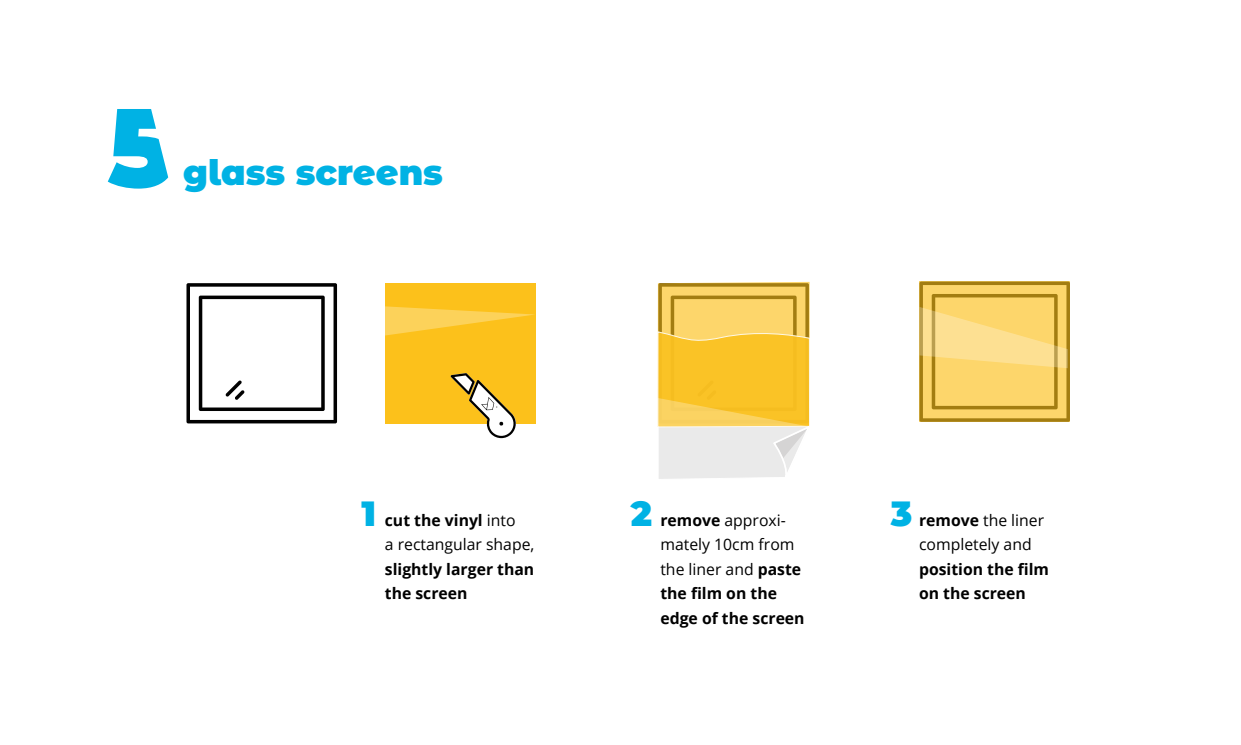
<style>
.page{position:relative;width:1241px;height:745px;background:#fff}
.page>*{position:absolute;margin:0;border:0;box-sizing:border-box;transform-origin:0 0}
.t1{font:900 35px "Montserrat Alternates";color:#00b2e4}
.t2{font:700 15.75px/24.5px "Open Sans";color:#000}
.t3{font:15.75px/24.5px "Open Sans";color:#000}
.s1{font-weight:700}
.s2{font-weight:400}
</style>
<div class="page">
<svg style="left:108px;top:109px;width:60px;height:79px"></svg>
<svg style="left:186px;top:283px;width:151px;height:140px"></svg>
<div style="left:385px;top:283px;width:150px;height:140px;background:#fcc11b"></div>
<svg style="left:450px;top:373px;width:75px;height:66px"></svg>
<svg style="left:385px;top:306px;width:150px;height:29px"></svg>
<svg style="left:919px;top:281px;width:150px;height:140px"></svg>
<svg style="left:657px;top:282px;width:153px;height:197px"></svg>
<h1 class="t1" style="left:183px;top:146px;width:261px">glass screens</h1>
<h1 class="t1" style="left:361px;top:487px;width:16px">1</h1>
<h1 class="t1" style="left:630px;top:487px;width:23px">2</h1>
<p class="t3" style="left:385px;top:507px;width:151px"><span class="s1">cut the vinyl</span> into<br>a rectangular shape,</p>
<p class="t2" style="left:385px;top:556px;width:151px">slightly larger than the screen</p>
<p class="t3" style="left:660px;top:507px;width:127px"><span class="s1">remove</span> approxi-</p>
<p class="t2" style="left:660px;top:531px;width:146px"><span class="s2">mately 10cm from the liner and</span> paste the film on the edge of the screen</p>
<h1 class="t1" style="left:890px;top:487px;width:23px">3</h1>
<p class="t3" style="left:918px;top:507px;width:127px"><span class="s1">remove</span> the liner completely and</p>
<p class="t2" style="left:918px;top:556px;width:131px">position the film on the screen</p>
</div>
